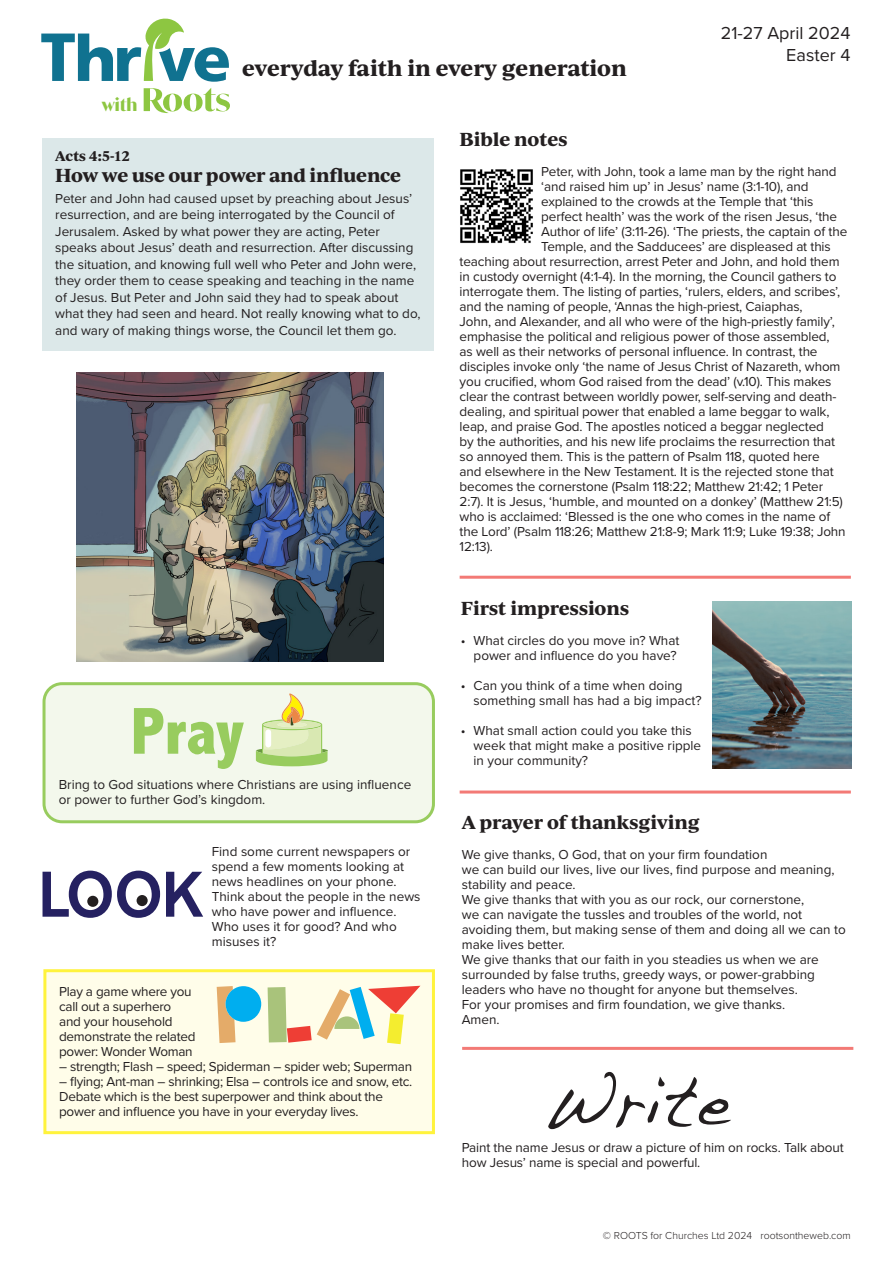
<style>
.page{position:relative;width:893px;height:1263px;background:#fff}
.page>*{position:absolute;margin:0;border:0;box-sizing:border-box;transform-origin:0 0}
.t1{font:700 21px "Ivy Journal";letter-spacing:-.015em;color:#231f20}
.t2{font:700 18px "Ivy Journal";letter-spacing:-.01em;color:#231f20}
.t3{font:18px "Proxima Nova";color:#231f20}
.t4{font:700 16.95px "Ivy Mode";color:#8dc641}
.t5{font:13.5px/15px "Proxima Nova";letter-spacing:-.01em;color:#231f20}
.t6{font:700 13.5px "Ivy Journal";letter-spacing:-.01em;color:#231f20}
._2020_BODY_TEXT{font:300 10.5px "Proxima Nova";color:#231f20}
</style>
<div class="page">
<div style="left:44px;top:684px;width:389px;height:138px;background:#f3f8ec;border-radius:18px"></div>
<div style="left:43px;top:682px;width:392px;height:141px;border:3px solid #98cc5e;border-radius:18px"></div>
<svg style="left:41px;top:18px;width:188px;height:64px"></svg>
<svg style="left:144px;top:88px;width:86px;height:25px"></svg>
<img style="left:77px;top:373px;width:306px;height:289px">
<img style="left:713px;top:601px;width:138px;height:167px">
<hr style="left:460px;top:790px;width:391px;height:3px;background:#f37a76">
<hr style="left:462px;top:1047px;width:391px;height:3px;background:#f37a76">
<hr style="left:460px;top:576px;width:391px;height:3px;background:#f37a76">
<img style="left:460px;top:169px;width:73px;height:75px">
<svg style="left:43px;top:871px;width:117px;height:47px"></svg>
<svg style="left:166px;top:872px;width:37px;height:45px"></svg>
<div style="left:87px;top:896px;width:11px;height:11px;background:#231f20;border-radius:50%"></div>
<div style="left:137px;top:895px;width:11px;height:11px;background:#231f20;border-radius:50%"></div>
<div style="left:45px;top:971px;width:388px;height:162px;background:#fffde9"></div>
<div style="left:43px;top:969px;width:392px;height:165px;border:3px solid #fff33c"></div>
<svg style="left:217px;top:986px;width:44px;height:57px"></svg>
<svg style="left:268px;top:986px;width:152px;height:58px"></svg>
<div style="left:43px;top:138px;width:391px;height:213px;background:#dce8e9"></div>
<svg style="left:548px;top:1072px;width:183px;height:57px"></svg>
<svg style="left:134px;top:708px;width:110px;height:61px"></svg>
<svg style="left:256px;top:693px;width:72px;height:73px"></svg>
<p class="t4" style="left:102px;top:93px;width:37px">with</p>
<p class="t1" style="left:242px;top:53px;width:386px">everyday faith in every generation</p>
<p class="t3" style="left:721px;top:20px;width:131px">21-27 April 2024</p>
<p class="t3" style="left:786px;top:42px;width:66px">Easter 4</p>
<p class="t6" style="left:55px;top:146px;width:76px">Acts 4:5-12</p>
<p class="t2" style="left:55px;top:162px;width:347px">How we use our power and influence</p>
<p class="t5" style="left:55px;top:190px;width:367px;line-height:16.5px">Peter and John had caused upset by preaching about Jesus’ resurrection, and are being interrogated by the Council of Jerusalem. Asked by what power they are acting, Peter speaks about Jesus’ death and resurrection. After discussing the situation, and knowing full well who Peter and John were, they order them to cease speaking and teaching in the name of Jesus. But Peter and John said they had to speak about what they had seen and heard. Not really knowing what to do, and wary of making things worse, the Council let them go.</p>
<p class="t5" style="left:59px;top:777px;width:354px">Bring to God situations where Christians are using influence or power to further God’s kingdom.</p>
<p class="t5" style="left:212px;top:843px;width:210px">Find some current newspapers or spend a few moments looking at news headlines on your phone.<br>Think about the people in the news who have power and influence.<br>Who uses it for good? And who misuses it?</p>
<p class="t5" style="left:59px;top:983px;width:138px">Play a game where you call out a superhero and your household demonstrate the related power: Wonder Woman</p>
<p class="t5" style="left:59px;top:1058px;width:354px">– strength; Flash – speed; Spiderman – spider web; Superman</p>
<p class="t5" style="left:59px;top:1073px;width:355px">– flying; Ant-man – shrinking; Elsa – controls ice and snow, etc.<br>Debate which is the best superpower and think about the power and influence you have in your everyday lives.</p>
<p class="t2" style="left:460px;top:126px;width:109px">Bible notes</p>
<p class="t5" style="left:541px;top:164px;width:297px">Peter, with John, took a lame man by the right hand</p>
<p class="t5" style="left:541px;top:179px;width:269px">‘and raised him up’ in Jesus’ name (3:1-10), and</p>
<p class="t5" style="left:541px;top:194px;width:273px">explained to the crowds at the Temple that ‘this</p>
<p class="t5" style="left:541px;top:209px;width:297px">perfect health’ was the work of the risen Jesus, ‘the</p>
<p class="t5" style="left:541px;top:224px;width:307px">Author of life’ (3:11-26). ‘The priests, the captain of the</p>
<p class="t5" style="left:541px;top:239px;width:291px">Temple, and the Sadducees’ are displeased at this</p>
<p class="t5" style="left:460px;top:254px;width:381px">teaching about resurrection, arrest Peter and John, and hold them</p>
<p class="t5" style="left:460px;top:269px;width:378px">in custody overnight (4:1-4). In the morning, the Council gathers to</p>
<p class="t5" style="left:460px;top:284px;width:382px">interrogate them. The listing of parties, ‘rulers, elders, and scribes’,</p>
<p class="t5" style="left:460px;top:299px;width:344px">and the naming of people, ‘Annas the high-priest, Caiaphas,</p>
<p class="t5" style="left:460px;top:314px;width:377px">John, and Alexander, and all who were of the high-priestly family’,</p>
<p class="t5" style="left:460px;top:329px;width:372px">emphasise the political and religious power of those assembled,</p>
<p class="t5" style="left:460px;top:344px;width:359px">as well as their networks of personal influence. In contrast, the</p>
<p class="t5" style="left:460px;top:359px;width:382px">disciples invoke only ‘the name of Jesus Christ of Nazareth, whom</p>
<p class="t5" style="left:460px;top:374px;width:373px">you crucified, whom God raised from the dead’ (v.10). This makes</p>
<p class="t5" style="left:460px;top:389px;width:378px">clear the contrast between worldly power, self-serving and death-</p>
<p class="t5" style="left:460px;top:404px;width:371px">dealing, and spiritual power that enabled a lame beggar to walk,</p>
<p class="t5" style="left:460px;top:419px;width:366px">leap, and praise God. The apostles noticed a beggar neglected</p>
<p class="t5" style="left:460px;top:434px;width:377px">by the authorities, and his new life proclaims the resurrection that</p>
<p class="t5" style="left:460px;top:449px;width:362px">so annoyed them. This is the pattern of Psalm 118, quoted here</p>
<p class="t5" style="left:460px;top:464px;width:375px">and elsewhere in the New Testament. It is the rejected stone that</p>
<p class="t5" style="left:460px;top:479px;width:365px">becomes the cornerstone (Psalm 118:22; Matthew 21:42; 1 Peter</p>
<p class="t5" style="left:460px;top:494px;width:385px">2:7). It is Jesus, ‘humble, and mounted on a donkey’ (Matthew 21:5)</p>
<p class="t5" style="left:460px;top:509px;width:372px">who is acclaimed: ‘Blessed is the one who comes in the name of</p>
<p class="t5" style="left:460px;top:524px;width:388px">the Lord’ (Psalm 118:26; Matthew 21:8-9; Mark 11:9; Luke 19:38; John</p>
<p class="t5" style="left:460px;top:539px;width:35px">12:13).</p>
<p class="t2" style="left:461px;top:594px;width:170px">First impressions</p>
<p class="t5" style="left:461px;top:632px;width:220px;text-align:right">• What circles do you move in? What power and influence do you have?</p>
<p class="t5" style="left:474px;top:677px;width:229px;text-indent:-13px">• Can you think of a time when doing something small has had a big impact?</p>
<p class="t5" style="left:474px;top:722px;width:229px;text-indent:-13px">• What small action could you take this week that might make a positive ripple in your community?</p>
<p class="t2" style="left:462px;top:809px;width:240px">A prayer of thanksgiving</p>
<p class="t5" style="left:462px;top:847px;width:374px">We give thanks, O God, that on your firm foundation<br>we can build our lives, live our lives, find purpose and meaning, stability and peace.</p>
<p class="t5" style="left:462px;top:892px;width:344px">We give thanks that with you as our rock, our cornerstone,</p>
<p class="t5" style="left:462px;top:907px;width:385px">we can navigate the tussles and troubles of the world, not avoiding them, but making sense of them and doing all we can to make lives better.</p>
<p class="t5" style="left:462px;top:952px;width:359px">We give thanks that our faith in you steadies us when we are</p>
<p class="t5" style="left:462px;top:967px;width:355px">surrounded by false truths, greedy ways, or power-grabbing</p>
<p class="t5" style="left:462px;top:982px;width:338px">leaders who have no thought for anyone but themselves.</p>
<p class="t5" style="left:462px;top:997px;width:325px">For your promises and firm foundation, we give thanks.</p>
<p class="t5" style="left:462px;top:1012px;width:39px">Amen.</p>
<p class="t5" style="left:462px;top:1139px;width:383px">Paint the name Jesus or draw a picture of him on rocks. Talk about how Jesus’ name is special and powerful.</p>
<p class="_2020_BODY_TEXT" style="left:603px;top:1228px;width:249px">© ROOTS for Churches Ltd 2024 rootsontheweb.com</p>
</div>
